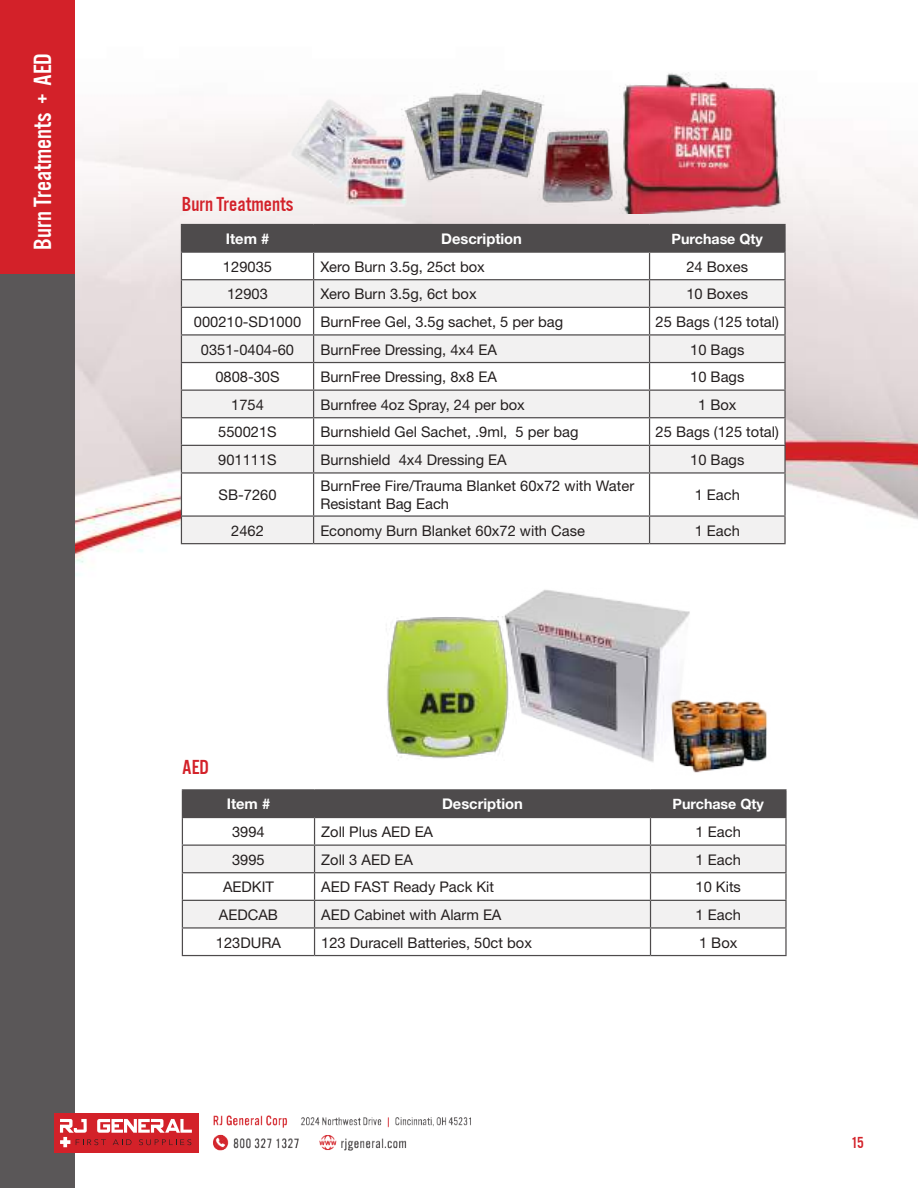
<style>
.page{position:relative;width:918px;height:1188px;background:#fff}
.page>*{position:absolute;margin:0;border:0;box-sizing:border-box;transform-origin:0 0}
.t1{font:25.8px "Alternate Got No 3 D";color:#fff}
.t2{font:21px "Alternate Got No 3 D";color:#d32129}
.t3{font:16.5px "Alternate Got No 3 D";color:#d32129}
.t4{font:14.7px/18px "Helvetica Neue";color:#241f1f}
.t5{font:700 14.7px "Helvetica Neue";color:#fff}
.t6{font:700 14.25px "Helvetica Neue";color:#fff}
</style>
<div class="page">
<img style="left:75px;top:72px;width:843px;height:1081px">
<div style="left:0;top:0;width:75px;height:1188px;background:#5a5758"></div>
<div style="left:0;top:0;width:75px;height:273px;background:#d32129"></div>
<div style="left:54px;top:1113px;width:145px;height:39px;background:#d32129"></div>
<svg style="left:60px;top:1119px;width:132px;height:28px"></svg>
<img style="left:203px;top:1105px;width:281px;height:48px">
<svg style="left:182px;top:474px;width:602px;height:69px"></svg>
<hr style="left:181px;top:224px;width:133px;height:1px;background:#4e4b4c">
<hr style="left:314px;top:224px;width:336px;height:1px;background:#4e4b4c">
<hr style="left:650px;top:224px;width:136px;height:1px;background:#4e4b4c">
<hr style="left:784px;top:225px;width:2px;height:27px;background:#4e4b4c">
<hr style="left:650px;top:252px;width:136px;height:1px;background:#4e4b4c">
<hr style="left:784px;top:253px;width:2px;height:26px;background:#4e4b4c">
<hr style="left:650px;top:279px;width:136px;height:1px;background:#4e4b4c">
<hr style="left:784px;top:280px;width:2px;height:27px;background:#4e4b4c">
<hr style="left:650px;top:307px;width:136px;height:1px;background:#4e4b4c">
<hr style="left:784px;top:308px;width:2px;height:26px;background:#4e4b4c">
<hr style="left:650px;top:334px;width:136px;height:2px;background:#4e4b4c">
<hr style="left:784px;top:336px;width:2px;height:26px;background:#4e4b4c">
<hr style="left:650px;top:362px;width:136px;height:1px;background:#4e4b4c">
<hr style="left:784px;top:363px;width:2px;height:27px;background:#4e4b4c">
<hr style="left:650px;top:390px;width:136px;height:1px;background:#4e4b4c">
<hr style="left:784px;top:391px;width:2px;height:26px;background:#4e4b4c">
<hr style="left:650px;top:417px;width:136px;height:1px;background:#4e4b4c">
<hr style="left:784px;top:418px;width:2px;height:27px;background:#4e4b4c">
<hr style="left:650px;top:445px;width:136px;height:1px;background:#4e4b4c">
<svg style="left:181px;top:225px;width:604px;height:247px"></svg>
<hr style="left:784px;top:446px;width:2px;height:26px;background:#4e4b4c">
<hr style="left:181px;top:472px;width:133px;height:2px;background:#4e4b4c">
<hr style="left:181px;top:474px;width:1px;height:41px;background:#4e4b4c">
<hr style="left:314px;top:472px;width:336px;height:2px;background:#4e4b4c">
<hr style="left:313px;top:474px;width:1px;height:41px;background:#4e4b4c">
<hr style="left:650px;top:472px;width:136px;height:2px;background:#4e4b4c">
<hr style="left:649px;top:474px;width:1px;height:41px;background:#4e4b4c">
<hr style="left:784px;top:474px;width:2px;height:41px;background:#4e4b4c">
<hr style="left:181px;top:515px;width:133px;height:2px;background:#4e4b4c">
<svg style="left:181px;top:517px;width:1px;height:26px"></svg>
<hr style="left:314px;top:515px;width:336px;height:2px;background:#4e4b4c">
<svg style="left:313px;top:517px;width:1px;height:26px"></svg>
<hr style="left:650px;top:515px;width:136px;height:2px;background:#4e4b4c">
<hr style="left:784px;top:517px;width:2px;height:26px;background:#4e4b4c">
<hr style="left:181px;top:543px;width:133px;height:1px;background:#4e4b4c">
<hr style="left:314px;top:543px;width:336px;height:1px;background:#4e4b4c">
<hr style="left:650px;top:543px;width:136px;height:1px;background:#4e4b4c">
<img style="left:389px;top:72px;width:186px;height:111px">
<img style="left:537px;top:128px;width:58px;height:79px">
<img style="left:595px;top:73px;width:211px;height:140px">
<hr style="left:182px;top:789px;width:133px;height:2px;background:#4e4b4c">
<hr style="left:315px;top:789px;width:336px;height:2px;background:#4e4b4c">
<hr style="left:651px;top:789px;width:136px;height:2px;background:#4e4b4c">
<hr style="left:785px;top:791px;width:2px;height:26px;background:#4e4b4c">
<hr style="left:651px;top:817px;width:136px;height:1px;background:#4e4b4c">
<hr style="left:785px;top:818px;width:2px;height:27px;background:#4e4b4c">
<hr style="left:651px;top:845px;width:136px;height:1px;background:#4e4b4c">
<hr style="left:785px;top:846px;width:2px;height:26px;background:#4e4b4c">
<hr style="left:651px;top:872px;width:136px;height:1px;background:#4e4b4c">
<hr style="left:785px;top:873px;width:2px;height:27px;background:#4e4b4c">
<hr style="left:651px;top:900px;width:136px;height:1px;background:#4e4b4c">
<hr style="left:785px;top:901px;width:2px;height:26px;background:#4e4b4c">
<hr style="left:651px;top:927px;width:136px;height:2px;background:#4e4b4c">
<svg style="left:182px;top:790px;width:604px;height:165px"></svg>
<hr style="left:785px;top:929px;width:2px;height:26px;background:#4e4b4c">
<hr style="left:182px;top:955px;width:133px;height:1px;background:#4e4b4c">
<hr style="left:315px;top:955px;width:336px;height:1px;background:#4e4b4c">
<hr style="left:651px;top:955px;width:136px;height:1px;background:#4e4b4c">
<img style="left:485px;top:527px;width:220px;height:280px">
<img style="left:373px;top:616px;width:149px;height:150px">
<img style="left:663px;top:691px;width:113px;height:92px">
<img style="left:285px;top:94px;width:128px;height:116px">
<h1 class="t1" style="left:29px;top:250px;width:198px;rotate:-90deg">Burn Treatments + AED</h1>
<h2 class="t2" style="left:182px;top:193px;width:113px">Burn Treatments</h2>
<p class="t5" style="left:226px;top:230px;width:45px">Item #</p>
<p class="t5" style="left:441px;top:230px;width:82px">Description</p>
<p class="t6" style="left:672px;top:230px;width:93px">Purchase Qty</p>
<p class="t4" style="left:223px;top:257px;width:51px">129035</p>
<p class="t4" style="left:320px;top:257px;width:166px">Xero Burn 3.5g, 25ct box</p>
<p class="t4" style="left:686px;top:257px;width:63px">24 Boxes</p>
<p class="t4" style="left:227px;top:285px;width:42px">12903</p>
<p class="t4" style="left:320px;top:285px;width:158px">Xero Burn 3.5g, 6ct box</p>
<p class="t4" style="left:686px;top:285px;width:63px">10 Boxes</p>
<p class="t4" style="left:194px;top:312px;width:109px">000210-SD1000</p>
<p class="t4" style="left:320px;top:312px;width:244px">BurnFree Gel, 3.5g sachet, 5 per bag</p>
<p class="t4" style="left:656px;top:312px;width:125px">25 Bags (125 total)</p>
<p class="t4" style="left:201px;top:340px;width:95px">0351-0404-60</p>
<p class="t4" style="left:320px;top:340px;width:178px">BurnFree Dressing, 4x4 EA</p>
<p class="t4" style="left:690px;top:340px;width:56px">10 Bags</p>
<p class="t4" style="left:215px;top:368px;width:66px">0808-30S</p>
<p class="t4" style="left:320px;top:368px;width:178px">BurnFree Dressing, 8x8 EA</p>
<p class="t4" style="left:690px;top:368px;width:56px">10 Bags</p>
<p class="t4" style="left:231px;top:395px;width:34px">1754</p>
<p class="t4" style="left:320px;top:395px;width:206px">Burnfree 4oz Spray, 24 per box</p>
<p class="t4" style="left:698px;top:395px;width:40px">1 Box</p>
<p class="t4" style="left:218px;top:423px;width:60px">550021S</p>
<p class="t4" style="left:320px;top:423px;width:260px">Burnshield Gel Sachet, .9ml, 5 per bag</p>
<p class="t4" style="left:656px;top:423px;width:125px">25 Bags (125 total)</p>
<p class="t4" style="left:218px;top:451px;width:60px">901111S</p>
<p class="t4" style="left:320px;top:451px;width:188px">Burnshield 4x4 Dressing EA</p>
<p class="t4" style="left:690px;top:451px;width:56px">10 Bags</p>
<p class="t4" style="left:219px;top:486px;width:60px">SB-7260</p>
<p class="t4" style="left:320px;top:477px;width:315px">BurnFree Fire/Trauma Blanket 60x72 with Water<br>Resistant Bag Each</p>
<p class="t4" style="left:695px;top:486px;width:47px">1 Each</p>
<p class="t4" style="left:231px;top:521px;width:34px">2462</p>
<p class="t4" style="left:320px;top:521px;width:266px">Economy Burn Blanket 60x72 with Case</p>
<p class="t4" style="left:695px;top:521px;width:47px">1 Each</p>
<h2 class="t2" style="left:182px;top:756px;width:28px">AED</h2>
<p class="t5" style="left:227px;top:795px;width:45px">Item #</p>
<p class="t5" style="left:442px;top:795px;width:82px">Description</p>
<p class="t6" style="left:673px;top:795px;width:93px">Purchase Qty</p>
<p class="t4" style="left:232px;top:823px;width:34px">3994</p>
<p class="t4" style="left:321px;top:823px;width:113px">Zoll Plus AED EA</p>
<p class="t4" style="left:696px;top:823px;width:47px">1 Each</p>
<p class="t4" style="left:232px;top:850px;width:34px">3995</p>
<p class="t4" style="left:321px;top:850px;width:93px">Zoll 3 AED EA</p>
<p class="t4" style="left:696px;top:850px;width:47px">1 Each</p>
<p class="t4" style="left:223px;top:878px;width:52px">AEDKIT</p>
<p class="t4" style="left:321px;top:878px;width:174px">AED FAST Ready Pack Kit</p>
<p class="t4" style="left:696px;top:878px;width:47px">10 Kits</p>
<p class="t4" style="left:219px;top:905px;width:61px">AEDCAB</p>
<p class="t4" style="left:321px;top:905px;width:182px">AED Cabinet with Alarm EA</p>
<p class="t4" style="left:696px;top:905px;width:47px">1 Each</p>
<p class="t4" style="left:216px;top:933px;width:67px">123DURA</p>
<p class="t4" style="left:321px;top:933px;width:212px">123 Duracell Batteries, 50ct box</p>
<p class="t4" style="left:699px;top:933px;width:40px">1 Box</p>
<p class="t3" style="left:851px;top:1133px;width:14px">15</p>
</div>
